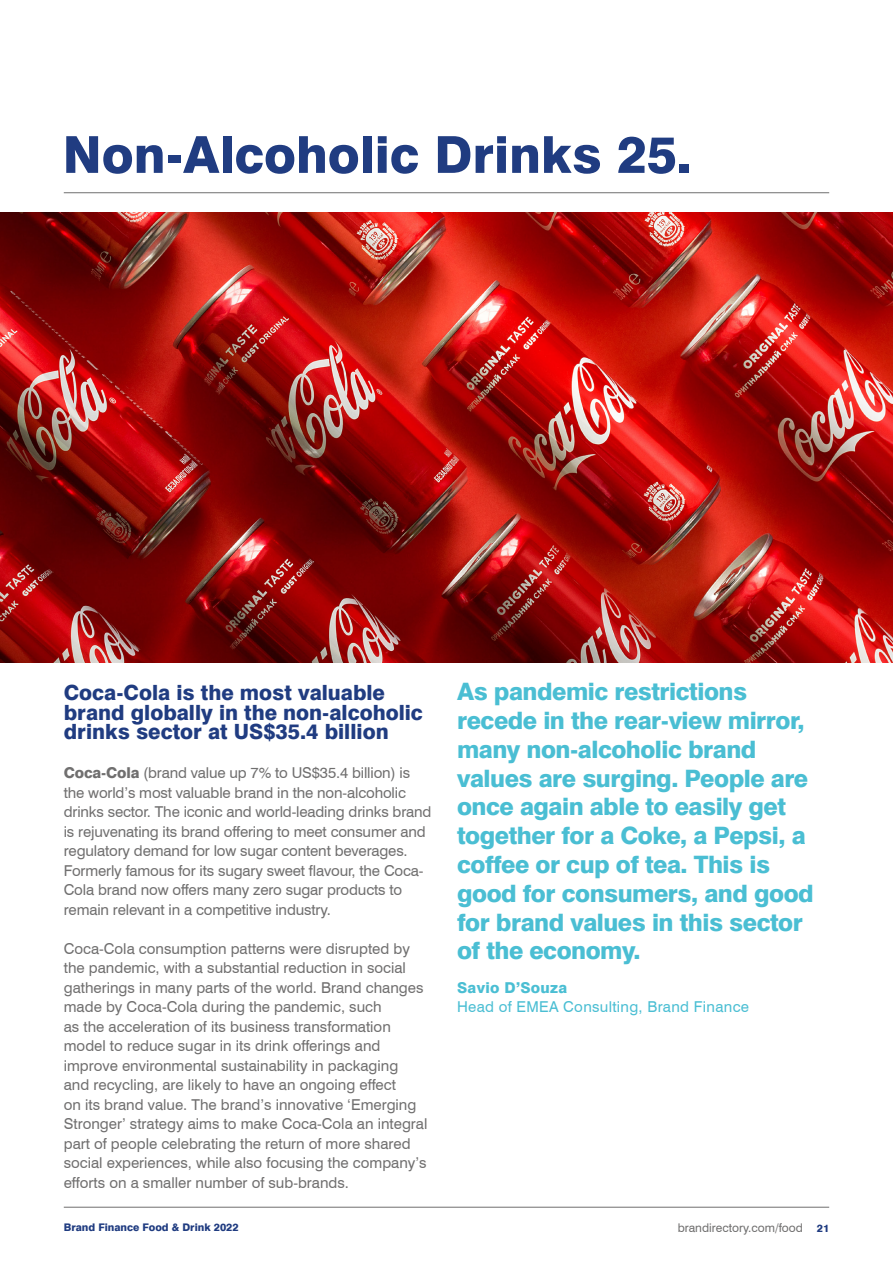
<style>
.page{position:relative;width:893px;height:1263px;background:#fff}
.page>*{position:absolute;margin:0;border:0;box-sizing:border-box;transform-origin:0 0}
.t1{font:800 51px "Swiss 721 BT";color:#203c81}
.t2{font:800 24px/28.8px "Swiss 721 BT";letter-spacing:-.02em;color:#4abed3}
.t3{font:800 21px/19.5px "Swiss 721 BT";color:#203c81}
.t4{font:15px/19.5px "Swiss 721 BT";color:#706f6f}
.t5{font:15px "Swiss 721 BT";letter-spacing:.02em;color:#4abed3}
.t6{font:800 15px "Swiss 721 BT";letter-spacing:.02em;color:#4abed3}
.t7{font:12px "Swiss 721 BT";color:#706f6f}
.t8{font:800 10.5px "Swiss 721 BT";color:#203c81}
.s1{font-weight:800}
.s2{font-weight:800;font-size:10.5px;color:#203c81}
</style>
<div class="page">
<hr style="left:64px;top:1207px;width:765px;height:1px;background:#706f6f">
<hr style="left:64px;top:192px;width:765px;height:1px;background:#706f6f">
<img style="left:0;top:213px;width:893px;height:449px">
<h1 class="t1" style="left:63px;top:124px;width:631px">Non-Alcoholic Drinks 25.</h1>
<h3 class="t3" style="left:64px;top:683px;width:361px">Coca-Cola is the most valuable brand globally in the non-alcoholic drinks sector at US$35.4 billion</h3>
<p class="t4" style="left:64px;top:763px;width:369px"><span class="s1">Coca-Cola</span> (brand value up 7% to US$35.4 billion) is the world’s most valuable brand in the non-alcoholic drinks sector. The iconic and world-leading drinks brand is rejuvenating its brand offering to meet consumer and regulatory demand for low sugar content beverages.<br>Formerly famous for its sugary sweet flavour, the Coca-Cola brand now offers many zero sugar products to remain relevant in a competitive industry.</p>
<p class="t4" style="left:64px;top:938px;width:365px">Coca-Cola consumption patterns were disrupted by the pandemic, with a substantial reduction in social gatherings in many parts of the world. Brand changes made by Coca-Cola during the pandemic, such<br>as the acceleration of its business transformation model to reduce sugar in its drink offerings and improve environmental sustainability in packaging and recycling, are likely to have an ongoing effect<br>on its brand value. The brand’s innovative ‘Emerging Stronger’ strategy aims to make Coca-Cola an integral part of people celebrating the return of more shared social experiences, while also focusing the company’s efforts on a smaller number of sub-brands.</p>
<p class="t2" style="left:457px;top:677px;width:358px">As pandemic restrictions recede in the rear-view mirror, many non-alcoholic brand values are surging. People are once again able to easily get together for a Coke, a Pepsi, a coffee or cup of tea. This is good for consumers, and good for brand values in this sector of the economy.</p>
<p class="t6" style="left:457px;top:978px;width:112px">Savio D’Souza</p>
<p class="t5" style="left:457px;top:998px;width:293px">Head of EMEA Consulting, Brand Finance</p>
<p class="t8" style="left:64px;top:1221px;width:176px">Brand Finance Food &amp; Drink 2022</p>
<p class="t7" style="left:678px;top:1220px;width:153px">brandirectory.com/food <span class="s2">21</span></p>
</div>
